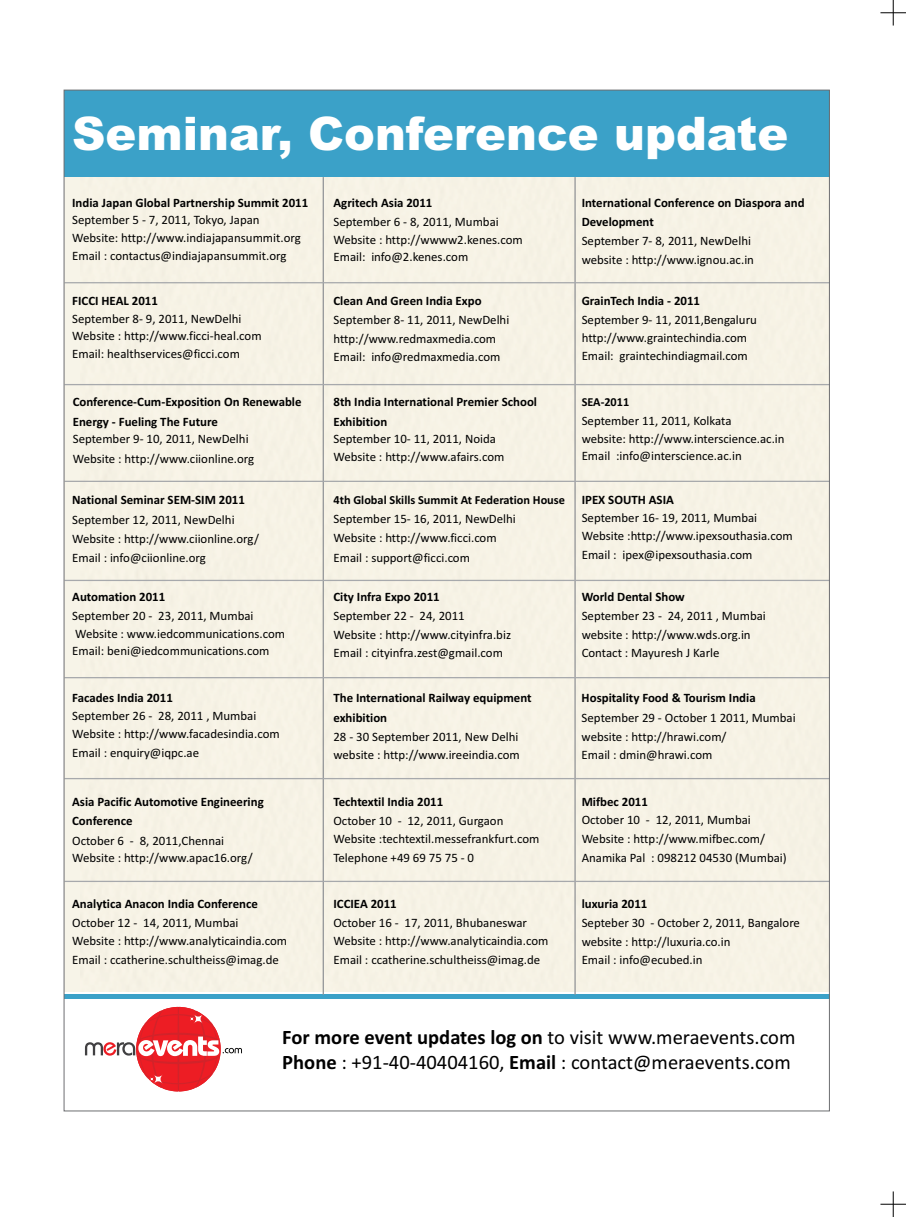
<style>
.page{position:relative;width:906px;height:1217px;background:#fff}
.page>*{position:absolute;margin:0;border:0;box-sizing:border-box;transform-origin:0 0}
.t1{font:900 46.2px "Arial";color:#fff}
.t2{font:20.55px/25px "Calibri";color:#000}
.t3{font:12.9px/17.7px "Calibri";color:#000}
.t4{font:700 12.9px/19.4px "Calibri";color:#000}
.t5{font:700 12.3px "Calibri";color:#000}
.t6{font:700 12.15px "Calibri";color:#000}
.s1{font-weight:700}
</style>
<div class="page">
<hr style="left:64px;top:994px;width:765px;height:4px;background:#3ba1c8">
<div style="left:64px;top:90px;width:765px;height:87px;background:#3ba1c8"></div>
<svg style="left:85px;top:1006px;width:157px;height:85px"></svg>
<hr style="left:323px;top:177px;width:1px;height:817px;background:#939598">
<hr style="left:574px;top:177px;width:2px;height:817px;background:#939598">
<hr style="left:65px;top:282px;width:764px;height:1px;background:#a7a9ac">
<hr style="left:65px;top:384px;width:764px;height:1px;background:#a7a9ac">
<hr style="left:65px;top:480px;width:764px;height:2px;background:#a7a9ac">
<hr style="left:65px;top:579px;width:764px;height:2px;background:#a7a9ac">
<hr style="left:65px;top:677px;width:764px;height:1px;background:#a7a9ac">
<hr style="left:65px;top:777px;width:764px;height:2px;background:#a7a9ac">
<hr style="left:65px;top:880px;width:764px;height:1px;background:#a7a9ac">
<svg style="left:880px;top:0;width:26px;height:26px"></svg>
<svg style="left:880px;top:1191px;width:26px;height:25px"></svg>
<h1 class="t1" style="left:72px;top:104px;width:717px">Seminar, Conference update</h1>
<p class="t4" style="left:72px;top:194px;width:238px">India Japan Global Partnership Summit 2011</p>
<p class="t3" style="left:72px;top:212px;width:230px">September 5 - 7, 2011, Tokyo, Japan<br>Website: http://www.indiajapansummit.org<br>Email : contactus@indiajapansummit.org</p>
<p class="t4" style="left:72px;top:292px;width:87px">FICCI HEAL 2011</p>
<p class="t3" style="left:72px;top:310px;width:191px">September 8- 9, 2011, NewDelhi<br>Website : http://www.ficci-heal.com<br>Email: healthservices@ficci.com</p>
<p class="t4" style="left:73px;top:393px;width:230px">Conference-Cum-Exposition On Renewable<br>Energy - Fueling The Future</p>
<p class="t3" style="left:73px;top:430px;width:183px;line-height:19.4px">September 9- 10, 2011, NewDelhi<br>Website : http://www.ciionline.org</p>
<p class="t4" style="left:72px;top:491px;width:174px">National Seminar SEM-SIM 2011</p>
<p class="t3" style="left:72px;top:510px;width:188px;line-height:19.4px">September 12, 2011, NewDelhi<br>Website : http://www.ciionline.org/<br>Email : info@ciionline.org</p>
<p class="t4" style="left:72px;top:587px;width:94px">Automation 2011</p>
<p class="t3" style="left:72px;top:607px;width:214px">September 20 - 23, 2011, Mumbai<br>Website : www.iedcommunications.com<br>Email: beni@iedcommunications.com</p>
<p class="t4" style="left:72px;top:689px;width:102px">Facades India 2011</p>
<p class="t3" style="left:72px;top:724px;width:209px;line-height:19.4px">Website : http://www.facadesindia.com<br>Email : enquiry@iqpc.ae</p>
<p class="t3" style="left:72px;top:707px;width:186px">September 26 - 28, 2011 , Mumbai</p>
<p class="t4" style="left:72px;top:793px;width:193px">Asia Pacific Automotive Engineering<br>Conference</p>
<p class="t3" style="left:72px;top:832px;width:182px">October 6 - 8, 2011,Chennai<br>Website : http://www.apac16.org/</p>
<p class="t4" style="left:72px;top:894px;width:187px">Analytica Anacon India Conference</p>
<p class="t3" style="left:72px;top:914px;width:216px">October 12 - 14, 2011, Mumbai<br>Website : http://www.analyticaindia.com</p>
<p class="t3" style="left:72px;top:951px;width:208px">Email : ccatherine.schultheiss@imag.de</p>
<p class="t4" style="left:333px;top:194px;width:100px">Agritech Asia 2011</p>
<p class="t3" style="left:333px;top:214px;width:191px">September 6 - 8, 2011, Mumbai<br>Website : http://wwww2.kenes.com<br>Email: info@2.kenes.com</p>
<p class="t4" style="left:333px;top:292px;width:150px">Clean And Green India Expo</p>
<p class="t3" style="left:333px;top:311px;width:177px;line-height:19.4px">September 8- 11, 2011, NewDelhi http://www.redmaxmedia.com</p>
<p class="t3" style="left:333px;top:349px;width:168px">Email: info@redmaxmedia.com</p>
<p class="t4" style="left:333px;top:393px;width:205px">8th India International Premier School<br>Exhibition</p>
<p class="t3" style="left:333px;top:431px;width:172px">September 10- 11, 2011, Noida<br>Website : http://www.afairs.com</p>
<p class="t5" style="left:333px;top:491px;width:233px">4th Global Skills Summit At Federation House</p>
<p class="t3" style="left:333px;top:529px;width:165px;line-height:19.4px">Website : http://www.ficci.com<br>Email : support@ficci.com</p>
<p class="t3" style="left:333px;top:511px;width:184px">September 15- 16, 2011, NewDelhi</p>
<p class="t4" style="left:333px;top:587px;width:108px">City Infra Expo 2011</p>
<p class="t3" style="left:333px;top:607px;width:179px;line-height:19.4px">September 22 - 24, 2011<br>Website : http://www.cityinfra.biz</p>
<p class="t3" style="left:333px;top:644px;width:171px">Email : cityinfra.zest@gmail.com</p>
<p class="t4" style="left:333px;top:689px;width:200px">The International Railway equipment exhibition</p>
<p class="t3" style="left:333px;top:728px;width:188px">28 - 30 September 2011, New Delhi website : http://www.ireeindia.com</p>
<p class="t4" style="left:333px;top:793px;width:111px">Techtextil India 2011</p>
<p class="t3" style="left:333px;top:830px;width:207px;line-height:19.4px">Website :techtextil.messefrankfurt.com<br>Telephone +49 69 75 75 - 0</p>
<p class="t3" style="left:333px;top:813px;width:171px">October 10 - 12, 2011, Gurgaon</p>
<p class="t4" style="left:333px;top:894px;width:65px">ICCIEA 2011</p>
<p class="t3" style="left:333px;top:914px;width:216px">October 16 - 17, 2011, Bhubaneswar<br>Website : http://www.analyticaindia.com</p>
<p class="t3" style="left:333px;top:951px;width:208px">Email : ccatherine.schultheiss@imag.de</p>
<p class="t4" style="left:581px;top:194px;width:224px">International Conference on Diaspora and<br>Development</p>
<p class="t3" style="left:581px;top:252px;width:174px">website : http://www.ignou.ac.in</p>
<p class="t3" style="left:581px;top:233px;width:171px">September 7- 8, 2011, NewDelhi</p>
<p class="t4" style="left:582px;top:292px;width:120px">GrainTech India - 2011</p>
<p class="t3" style="left:582px;top:329px;width:168px">http://www.graintechindia.com<br>Email: graintechindiagmail.com</p>
<p class="t3" style="left:581px;top:312px;width:177px">September 9- 11, 2011,Bengaluru</p>
<p class="t6" style="left:582px;top:393px;width:49px">SEA-2011</p>
<p class="t3" style="left:582px;top:430px;width:204px">website: http://www.interscience.ac.in<br>Email :info@interscience.ac.in</p>
<p class="t3" style="left:582px;top:413px;width:151px">September 11, 2011, Kolkata</p>
<p class="t4" style="left:582px;top:491px;width:94px">IPEX SOUTH ASIA</p>
<p class="t3" style="left:582px;top:510px;width:213px">September 16- 19, 2011, Mumbai<br>Website :http://www.ipexsouthasia.com</p>
<p class="t3" style="left:582px;top:547px;width:172px">Email : ipex@ipexsouthasia.com</p>
<p class="t4" style="left:581px;top:587px;width:105px">World Dental Show</p>
<p class="t3" style="left:581px;top:607px;width:186px;line-height:19.4px">September 23 - 24, 2011 , Mumbai website : http://www.wds.org.in</p>
<p class="t3" style="left:581px;top:644px;width:139px">Contact : Mayuresh J Karle</p>
<p class="t4" style="left:581px;top:689px;width:176px">Hospitality Food &amp; Tourism India</p>
<p class="t3" style="left:581px;top:708px;width:216px;line-height:19.4px">September 29 - October 1 2011, Mumbai website : http://hrawi.com/</p>
<p class="t3" style="left:581px;top:746px;width:132px">Email : dmin@hrawi.com</p>
<p class="t4" style="left:581px;top:793px;width:68px">Mifbec 2011</p>
<p class="t3" style="left:581px;top:830px;width:207px;line-height:19.4px">Website : http://www.mifbec.com/<br>Anamika Pal : 098212 04530 (Mumbai)</p>
<p class="t3" style="left:581px;top:811px;width:171px">October 10 - 12, 2011, Mumbai</p>
<p class="t4" style="left:581px;top:894px;width:67px">luxuria 2011</p>
<p class="t3" style="left:581px;top:913px;width:220px;line-height:19.4px">Septeber 30 - October 2, 2011, Bangalore website : http://luxuria.co.in</p>
<p class="t3" style="left:581px;top:951px;width:122px">Email : info@ecubed.in</p>
<h2 class="t2" style="left:282px;top:1025px;width:515px"><span class="s1">For more event updates log on</span> to visit www.meraevents.com<br><span class="s1">Phone</span> : +91-40-40404160, <span class="s1">Email</span> : contact@meraevents.com</h2>
</div>
